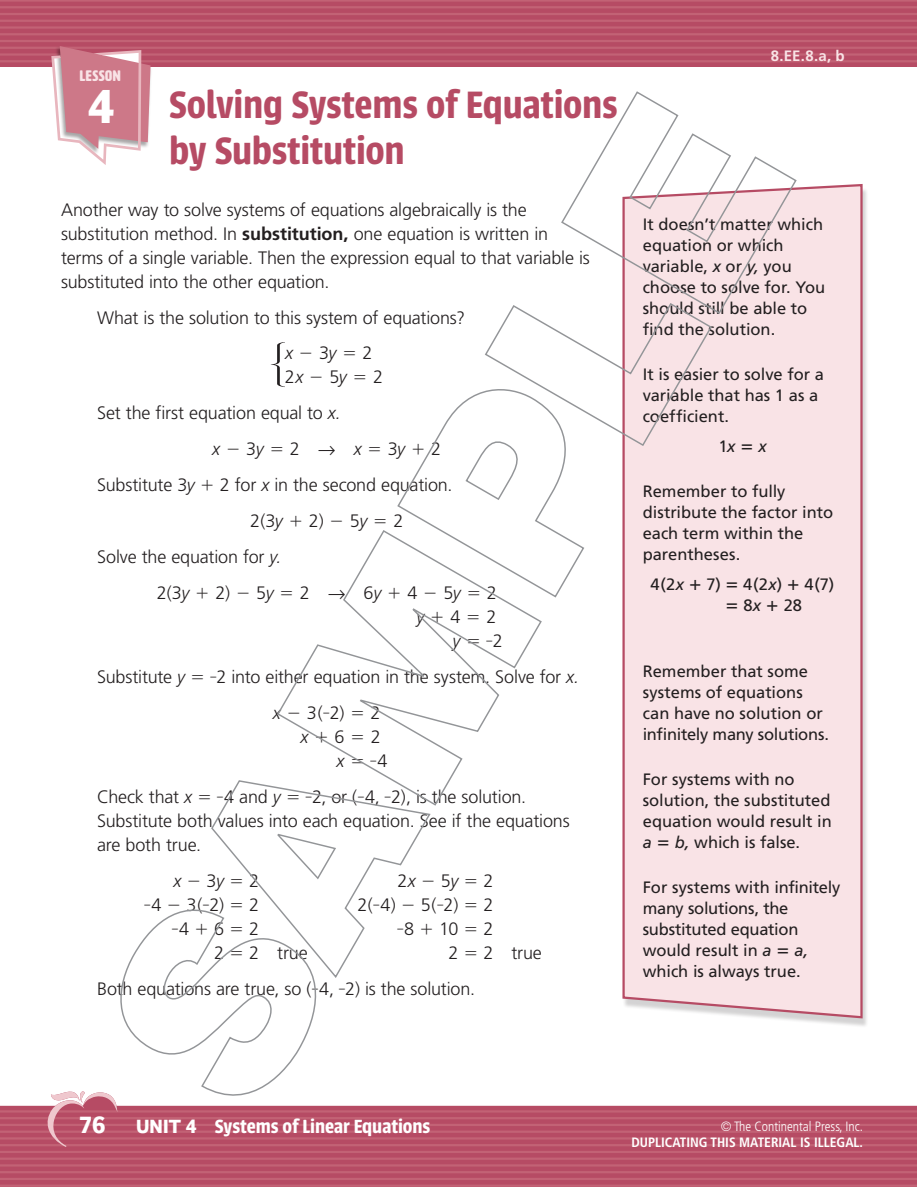
<style>
.page{position:relative;width:917px;height:1187px;background:#fff}
.page>*{position:absolute;margin:0;border:0;box-sizing:border-box;transform-origin:0 0}
.t1{font:700 48px "Remora Sans W2";color:#fff}
.t2{font:600 42px/46.5px "Urbana";letter-spacing:-.005em;color:#b64b64}
.t3{font:700 24px "Remora Sans W2";color:#fff}
.t4{font:600 21px "Urbana";color:#fff}
.t5{font:300 18px/24px "Frutiger";letter-spacing:-.01em;color:#231f20}
.t6{font:italic 300 18px "Frutiger";color:#231f20}
.t7{font:18px "Mathematical Pi One";color:#231f20}
.t8{font:16.5px/21px "Frutiger";letter-spacing:-.005em;color:#231f20}
.t9{font:italic 16.5px "Frutiger";color:#231f20}
.t10{font:700 15px "Frutiger";color:#f9e3e6}
.t11{font:15px "HWT Artz";letter-spacing:.035em;color:#f9e3e6}
.t12{font:700 condensed 13.5px "Frutiger";color:#fff}
.t13{font:300 condensed 13.5px "Frutiger";color:#fff}
.s1{font-weight:700}
.s2{font-style:italic}
.s3{font-family:"Mathematical Pi One";font-weight:400}
.s4{font-family:"Mathematical Pi One";font-weight:400;font-style:normal}
.s5{font-style:normal}
.s6{font-family:"Frutiger";font-weight:300;font-style:italic}
.s7{font-family:"Frutiger";font-weight:300}
.s8{font-family:"Mathematical Pi Four";font-style:normal}
.s9{font-family:"Mathematical Pi Four"}
.s10{font-family:"Remora Sans W2";font-weight:700;font-size:19.5px}
</style>
<div class="page">
<div style="left:0;top:1105px;width:916px;height:79px;background:#b64b64"></div>
<hr style="left:0;top:1184px;width:916px;height:3px;background:#c26275">
<hr style="left:0;top:1178px;width:916px;height:2px;background:#c26275">
<hr style="left:0;top:1171px;width:916px;height:2px;background:#c26275">
<hr style="left:0;top:1164px;width:916px;height:2px;background:#c26275">
<hr style="left:0;top:1157px;width:916px;height:3px;background:#c26275">
<hr style="left:0;top:1151px;width:916px;height:2px;background:#c26275">
<hr style="left:0;top:1144px;width:916px;height:2px;background:#c26275">
<hr style="left:0;top:1137px;width:916px;height:2px;background:#c26275">
<hr style="left:0;top:1130px;width:916px;height:3px;background:#c26275">
<hr style="left:0;top:1124px;width:916px;height:2px;background:#c26275">
<hr style="left:0;top:1117px;width:916px;height:2px;background:#c26275">
<hr style="left:0;top:1110px;width:916px;height:2px;background:#c26275">
<div style="left:0;top:0;width:916px;height:67px;background:#b64b64"></div>
<hr style="left:0;top:60px;width:916px;height:2px;background:#c26275">
<hr style="left:0;top:53px;width:916px;height:3px;background:#c26275">
<hr style="left:0;top:47px;width:916px;height:2px;background:#c26275">
<hr style="left:0;top:40px;width:916px;height:2px;background:#c26275">
<hr style="left:0;top:33px;width:916px;height:2px;background:#c26275">
<hr style="left:0;top:26px;width:916px;height:3px;background:#c26275">
<hr style="left:0;top:20px;width:916px;height:2px;background:#c26275">
<hr style="left:0;top:13px;width:916px;height:2px;background:#c26275">
<hr style="left:0;top:6px;width:916px;height:2px;background:#c26275">
<hr style="left:0;top:0;width:916px;height:2px;background:#c26275">
<svg style="left:270px;top:342px;width:15px;height:45px"></svg>
<div style="left:622px;top:187px;width:247px;height:841px;background:#231f20;opacity:.2"></div>
<div style="left:622px;top:184px;width:241px;height:835px;background:#f9e3e6"></div>
<svg style="left:47px;top:909px;width:282px;height:238px"></svg>
<svg style="left:210px;top:780px;width:221px;height:199px"></svg>
<svg style="left:276px;top:530px;width:266px;height:277px"></svg>
<svg style="left:396px;top:305px;width:317px;height:293px"></svg>
<svg style="left:560px;top:91px;width:236px;height:224px"></svg>
<svg style="left:51px;top:46px;width:99px;height:119px"></svg>
<p class="t11" style="left:80px;top:67px;width:42px">LESSON</p>
<h1 class="t1" style="left:88px;top:75px;width:28px">4</h1>
<h2 class="t2" style="left:169px;top:82px;width:450px">Solving Systems of Equations by Substitution</h2>
<p class="t5" style="left:61px;top:198px;width:530px">Another way to solve systems of equations algebraically is the substitution method. In <span class="s1">substitution,</span> one equation is written in terms of a single variable. Then the expression equal to that variable is substituted into the other equation.</p>
<p class="t5" style="left:285px;top:300px;width:182px;line-height:34.5px;text-indent:-188px">What is the solution to this system of equations? <span class="s2">x</span><span class="s3">2</span> 3<span class="s2">y</span><span class="s3">5</span> 2</p>
<p class="t5" style="left:285px;top:364px;width:99px">2<span class="s2">x</span> <span class="s3">2</span> 5<span class="s2">y</span> <span class="s3">5</span> 2</p>
<p class="t5" style="left:97px;top:400px;width:245px">Set the first equation equal to <span class="s2">x.</span></p>
<p class="t6" style="left:212px;top:438px;width:230px">x<span class="s4">2</span> <span class="s5">3</span>y<span class="s4">5</span> <span class="s5">2</span> → x<span class="s4">5</span> <span class="s5">3</span>y<span class="s4">1</span> <span class="s5">2</span></p>
<p class="t5" style="left:97px;top:472px;width:357px">Substitute 3<span class="s2">y</span> <span class="s3">1</span> 2 for <span class="s2">x</span> in the second equation.</p>
<p class="t5" style="left:250px;top:508px;width:155px">2(3<span class="s2">y</span> <span class="s3">1</span> 2) <span class="s3">2</span> 5<span class="s2">y</span> <span class="s3">5</span> 2</p>
<p class="t5" style="left:97px;top:544px;width:186px">Solve the equation for <span class="s2">y.</span></p>
<p class="t5" style="left:157px;top:580px;width:342px">2(3<span class="s2">y</span> <span class="s3">1</span> 2) <span class="s3">2</span> 5<span class="s2">y</span> <span class="s3">5</span> 2 → 6<span class="s2">y</span> <span class="s3">1</span> 4 <span class="s3">2</span> 5<span class="s2">y</span> <span class="s3">5</span> 2</p>
<p class="t7" style="left:416px;top:608px;width:82px"><span class="s6">y</span> 1 <span class="s7">4</span> 5 <span class="s7">2</span></p>
<p class="t6" style="left:452px;top:630px;width:52px">y<span class="s4">5</span> <sup>–</sup><span class="s5">2</span></p>
<p class="t5" style="left:97px;top:664px;width:483px">Substitute <span class="s2">y</span> <span class="s3">5</span> <sup>–</sup>2 into either equation in the system. Solve for <span class="s2">x.</span></p>
<p class="t5" style="left:273px;top:700px;width:109px"><span class="s2">x</span> <span class="s3">2</span> 3(<sup>–</sup>2) <span class="s3">5</span> 2</p>
<p class="t7" style="left:300px;top:728px;width:82px"><span class="s6">x</span> 1 <span class="s7">6</span> 5 <span class="s7">2</span></p>
<p class="t5" style="left:97px;top:742px;width:430px;line-height:36px;text-indent:239px"><span class="s2">x</span><span class="s3">5</span> <sup>–</sup>4<br>Check that <span class="s2">x</span> <span class="s3">5</span> <sup>–</sup>4 and <span class="s2">y</span> <span class="s3">5</span> <sup>–</sup>2, or (<sup>–</sup>4, <sup>–</sup>2), is the solution.</p>
<p class="t5" style="left:97px;top:808px;width:474px">Substitute both values into each equation. See if the equations are both true.</p>
<p class="t6" style="left:174px;top:870px;width:87px">x<span class="s4">2</span> <span class="s5">3</span>y<span class="s4">5</span> <span class="s5">2</span></p>
<p class="t5" style="left:397px;top:868px;width:97px">2<span class="s2">x</span> <span class="s3">2</span> 5<span class="s2">y</span> <span class="s3">5</span> 2</p>
<p class="t5" style="left:144px;top:892px;width:116px"><sup>–</sup>4 <span class="s3">2</span> 3(<sup>–</sup>2) <span class="s3">5</span> 2</p>
<p class="t5" style="left:357px;top:892px;width:137px">2(<sup>–</sup>4) <span class="s3">2</span> 5(<sup>–</sup>2) <span class="s3">5</span> 2</p>
<p class="t5" style="left:172px;top:916px;width:88px"><sup>–</sup>4 <span class="s3">1</span> 6 <span class="s3">5</span> 2</p>
<p class="t5" style="left:397px;top:916px;width:97px"><sup>–</sup>8 <span class="s3">1</span> 10 <span class="s3">5</span> 2</p>
<p class="t5" style="left:214px;top:940px;width:95px">2 <span class="s3">5</span> 2 true</p>
<p class="t5" style="left:97px;top:934px;width:446px;line-height:36px;text-indent:351px">2 <span class="s3">5</span> 2 true<br>Both equations are true, so (<sup>–</sup>4, <sup>–</sup>2) is the solution.</p>
<p class="t10" style="left:770px;top:47px;width:75px">8.EE.8.a, b</p>
<p class="t8" style="left:642px;top:213px;width:184px">It doesn’t matter which equation or which variable, <span class="s2">x</span> or <span class="s2">y,</span> you choose to solve for. You should still be able to find the solution.</p>
<p class="t8" style="left:642px;top:363px;width:183px">It is easier to solve for a variable that has 1 as a coefficient.</p>
<p class="t9" style="left:718px;top:436px;width:50px"><span class="s5">1</span>x<span class="s8">5</span>x</p>
<p class="t8" style="left:642px;top:480px;width:192px">Remember to fully distribute the factor into each term within the parentheses.</p>
<p class="t8" style="left:725px;top:573px;width:111px;text-indent:-74px">4(2<span class="s2">x</span> <span class="s9">1</span> 7) <span class="s9">5</span> 4(2<span class="s2">x</span>) <span class="s9">1</span> 4(7)<br><span class="s9">5</span> 8<span class="s2">x</span> <span class="s9">1</span> 28</p>
<p class="t8" style="left:642px;top:660px;width:188px">Remember that some systems of equations can have no solution or infinitely many solutions.</p>
<p class="t8" style="left:642px;top:768px;width:190px">For systems with no solution, the substituted equation would result in <span class="s2">a</span> <span class="s9">5</span> <span class="s2">b,</span> which is false.</p>
<p class="t8" style="left:642px;top:876px;width:199px">For systems with infinitely many solutions, the substituted equation would result in <span class="s2">a</span> <span class="s9">5</span> <span class="s2">a, </span>which is always true.</p>
<h3 class="t3" style="left:79px;top:1109px;width:28px">76</h3>
<p class="t4" style="left:136px;top:1114px;width:295px"><span class="s10">UNIT 4</span> Systems of Linear Equations</p>
<p class="t13" style="left:720px;top:1118px;width:144px">© The Continental Press, Inc.</p>
<p class="t12" style="left:631px;top:1134px;width:233px">DUPLICATING THIS MATERIAL IS ILLEGAL.</p>
</div>
